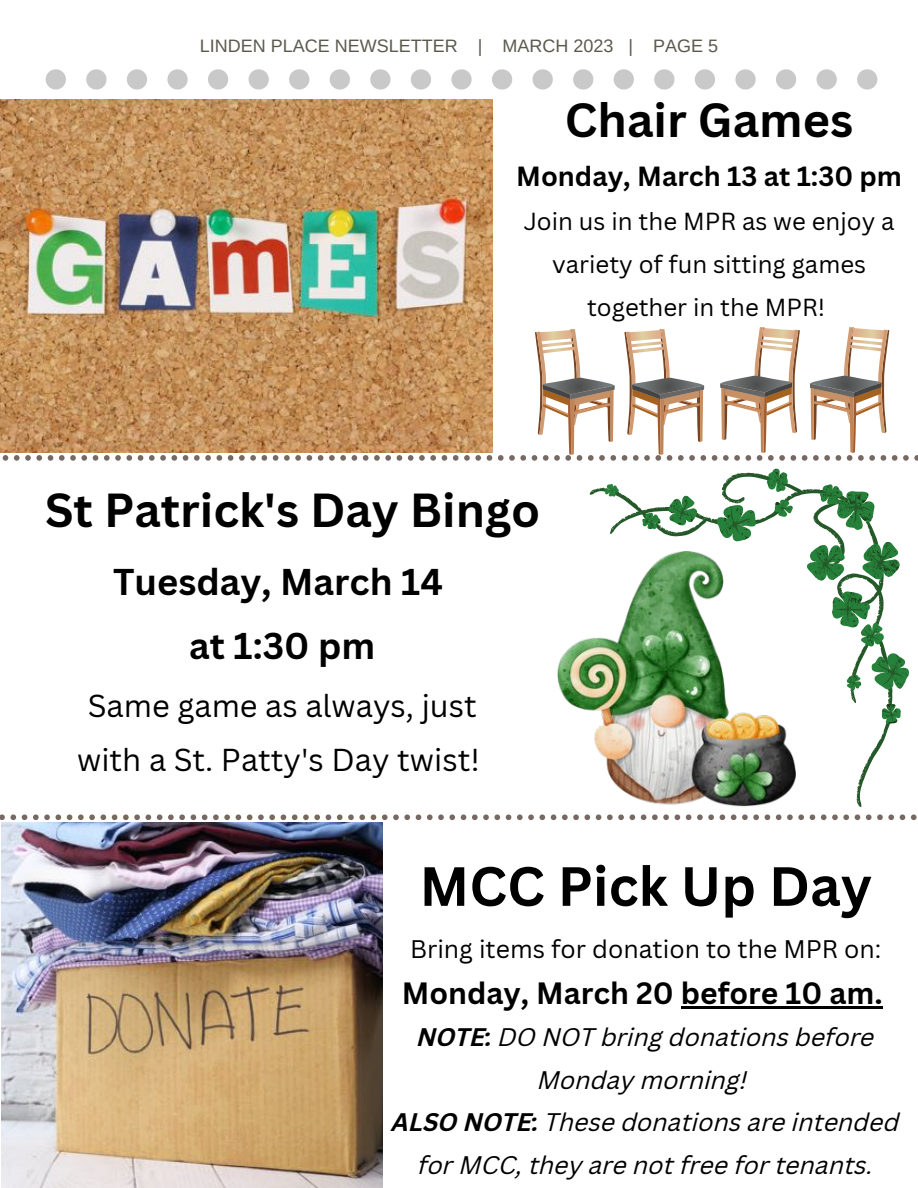
<style>
.page{position:relative;width:918px;height:1188px;background:#fff}
.page>*{position:absolute;margin:0;border:0;box-sizing:border-box;transform-origin:0 0}
.t1{font:700 54px "Canva Sans";color:#000}
.t2{font:700 46.65px "Canva Sans";color:#000}
.t3{font:700 46.5px "Canva Sans";color:#000}
.t4{font:700 36.3px/64.1px "Canva Sans";color:#000;text-align:center}
.t5{font:30.9px/54.4px "Canva Sans";color:#000;text-align:center}
.t6{font:700 30px "Canva Sans";color:#000}
.t7{font:700 27px "Canva Sans";color:#000}
.t8{font:italic 24.75px/42.8px "Canva Sans";color:#000;text-align:center}
.t9{font:24.75px "Canva Sans";color:#000}
.t10{font:24px/42.8px "Canva Sans";color:#000;text-align:center}
.t11{font:18px "Arimo";color:#5c594d}
.s1{font-weight:700}
</style>
<div class="page">
<svg style="left:46px;top:69px;width:20px;height:21px"></svg>
<svg style="left:86px;top:69px;width:21px;height:21px"></svg>
<svg style="left:127px;top:69px;width:20px;height:21px"></svg>
<svg style="left:167px;top:69px;width:21px;height:21px"></svg>
<svg style="left:208px;top:69px;width:20px;height:21px"></svg>
<svg style="left:249px;top:69px;width:20px;height:21px"></svg>
<svg style="left:289px;top:69px;width:20px;height:21px"></svg>
<svg style="left:330px;top:69px;width:20px;height:21px"></svg>
<svg style="left:370px;top:69px;width:21px;height:21px"></svg>
<svg style="left:411px;top:69px;width:20px;height:21px"></svg>
<svg style="left:451px;top:69px;width:21px;height:21px"></svg>
<svg style="left:492px;top:69px;width:20px;height:21px"></svg>
<svg style="left:533px;top:69px;width:20px;height:21px"></svg>
<svg style="left:573px;top:69px;width:20px;height:21px"></svg>
<svg style="left:614px;top:69px;width:20px;height:21px"></svg>
<svg style="left:654px;top:69px;width:21px;height:21px"></svg>
<svg style="left:695px;top:69px;width:20px;height:21px"></svg>
<svg style="left:735px;top:69px;width:21px;height:21px"></svg>
<svg style="left:776px;top:69px;width:20px;height:21px"></svg>
<svg style="left:817px;top:69px;width:20px;height:21px"></svg>
<svg style="left:857px;top:69px;width:20px;height:21px"></svg>
<svg style="left:0;top:814px;width:917px;height:6px"></svg>
<img style="left:558px;top:638px;width:32px;height:73px">
<img style="left:590px;top:484px;width:319px;height:323px">
<svg style="left:643px;top:469px;width:261px;height:255px"></svg>
<img style="left:0;top:100px;width:492px;height:227px">
<svg style="left:0;top:327px;width:918px;height:134px"></svg>
<img style="left:1px;top:822px;width:381px;height:366px">
<hr style="left:681px;top:1007px;width:202px;height:2px;background:#000">
<p class="t11" style="left:200px;top:36px;width:520px">LINDEN PLACE NEWSLETTER | MARCH 2023 | PAGE 5</p>
<h2 class="t2" style="left:565px;top:87px;width:290px">Chair Games</h2>
<p class="t7" style="left:516px;top:157px;width:388px">Monday, March 13 at 1:30 pm</p>
<p class="t10" style="left:524px;top:199px;width:372px">Join us in the MPR as we enjoy a variety of fun sitting games together in the MPR!</p>
<h3 class="t3" style="left:45px;top:478px;width:497px">St Patrick's Day Bingo</h3>
<h3 class="t4" style="left:113px;top:549px;width:331px">Tuesday, March 14 at 1:30 pm</h3>
<p class="t5" style="left:77px;top:677px;width:404px">Same game as always, just with a St. Patty's Day twist!</p>
<h1 class="t1" style="left:420px;top:848px;width:454px">MCC Pick Up Day</h1>
<p class="t9" style="left:410px;top:932px;width:473px">Bring items for donation to the MPR on:</p>
<p class="t6" style="left:402px;top:972px;width:482px">Monday, March 20 before 10 am.</p>
<p class="t8" style="left:392px;top:1015px;width:509px"><span class="s1">NOTE:</span> DO NOT bring donations before<br>Monday morning!<br><span class="s1">ALSO NOTE:</span> These donations are intended for MCC, they are not free for tenants.</p>
</div>
